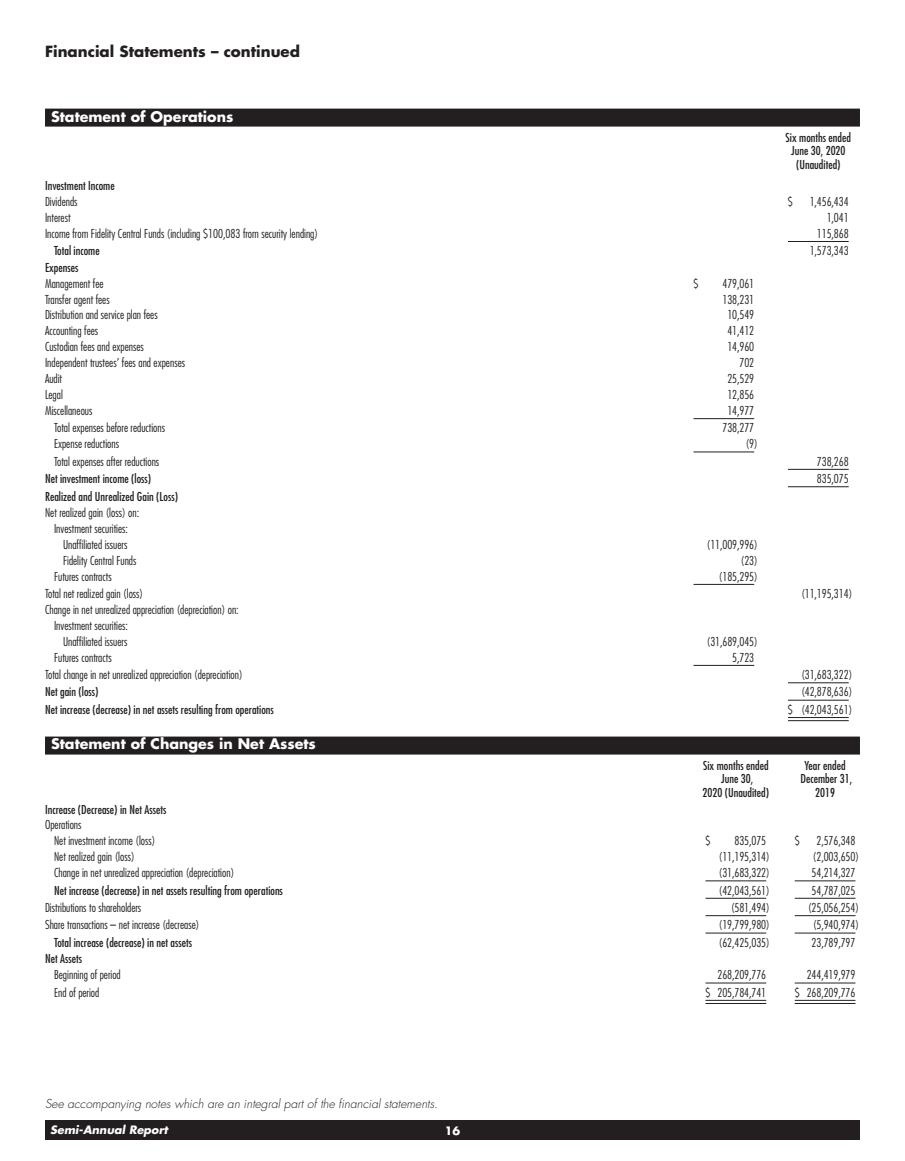
<style>
.page{position:relative;width:905px;height:1161px;background:#fff}
.page>*{position:absolute;margin:0;border:0;box-sizing:border-box;transform-origin:0 0}
.t1{font:700 15px "Futura Std";color:#231f20}
.t2{font:700 14.25px "Futura Std";color:#fff}
.t3{font:300 condensed 12px/15.9px "Futura Std";color:#231f20;text-align:center}
.t4{font:condensed 12px/13.5px "Futura Std";color:#231f20;text-align:center}
.t5{font:italic 300 12px "Futura Std";color:#231f20}
.t6{font:italic 700 11.25px "Futura Std";color:#fff}
.t7{font:700 11.25px "Futura Std";color:#fff}
</style>
<div class="page">
<div style="left:45px;top:1120px;width:815px;height:20px;background:#231f20"></div>
<hr style="left:788px;top:241px;width:60px;height:1px;background:#231f20">
<hr style="left:693px;top:418px;width:61px;height:1px;background:#231f20">
<hr style="left:693px;top:452px;width:61px;height:1px;background:#231f20">
<hr style="left:788px;top:469px;width:60px;height:1px;background:#231f20">
<hr style="left:788px;top:486px;width:60px;height:1px;background:#231f20">
<hr style="left:693px;top:584px;width:61px;height:1px;background:#231f20">
<hr style="left:693px;top:665px;width:61px;height:1px;background:#231f20">
<hr style="left:788px;top:682px;width:60px;height:1px;background:#231f20">
<hr style="left:788px;top:700px;width:60px;height:1px;background:#231f20">
<hr style="left:788px;top:717px;width:60px;height:1px;background:#231f20">
<hr style="left:788px;top:720px;width:60px;height:1px;background:#231f20">
<div style="left:45px;top:109px;width:815px;height:18px;background:#231f20"></div>
<hr style="left:705px;top:880px;width:61px;height:1px;background:#231f20">
<hr style="left:794px;top:880px;width:61px;height:1px;background:#231f20">
<hr style="left:705px;top:898px;width:61px;height:1px;background:#231f20">
<hr style="left:794px;top:898px;width:61px;height:1px;background:#231f20">
<hr style="left:705px;top:915px;width:61px;height:1px;background:#231f20">
<hr style="left:794px;top:915px;width:61px;height:1px;background:#231f20">
<hr style="left:705px;top:933px;width:61px;height:1px;background:#231f20">
<hr style="left:794px;top:933px;width:61px;height:1px;background:#231f20">
<hr style="left:705px;top:983px;width:61px;height:1px;background:#231f20">
<hr style="left:705px;top:1000px;width:61px;height:1px;background:#231f20">
<hr style="left:705px;top:1003px;width:61px;height:1px;background:#231f20">
<hr style="left:794px;top:983px;width:61px;height:1px;background:#231f20">
<hr style="left:794px;top:1000px;width:61px;height:1px;background:#231f20">
<hr style="left:794px;top:1003px;width:61px;height:1px;background:#231f20">
<div style="left:45px;top:737px;width:815px;height:18px;background:#231f20"></div>
<p class="t1" style="left:45px;top:42px;width:256px">Financial Statements – continued</p>
<p class="t2" style="left:51px;top:107px;width:184px">Statement of Operations</p>
<p class="t4" style="left:785px;top:131px;width:67px">Six months ended<br>June 30, 2020 (Unaudited)</p>
<p class="t4" style="left:45px;top:179px;width:71px">Investment Income</p>
<p class="t3" style="left:45px;top:194px;width:34px">Dividends</p>
<p class="t3" style="left:788px;top:194px;width:6px">$</p>
<p class="t3" style="left:809px;top:194px;width:40px">1,456,434</p>
<p class="t3" style="left:45px;top:209px;width:27px">Interest</p>
<p class="t3" style="left:826px;top:209px;width:23px">1,041</p>
<p class="t3" style="left:45px;top:225px;width:275px">Income from Fidelity Central Funds (including $100,083 from security lending)</p>
<p class="t3" style="left:817px;top:225px;width:33px">115,868</p>
<p class="t4" style="left:54px;top:244px;width:47px">Total income</p>
<p class="t3" style="left:809px;top:243px;width:40px">1,573,343</p>
<p class="t4" style="left:45px;top:261px;width:35px">Expenses</p>
<p class="t3" style="left:45px;top:275px;width:60px">Management fee</p>
<p class="t3" style="left:693px;top:275px;width:6px">$</p>
<p class="t3" style="left:722px;top:275px;width:33px">479,061</p>
<p class="t3" style="left:45px;top:291px;width:66px">Transfer agent fees</p>
<p class="t3" style="left:722px;top:291px;width:33px">138,231</p>
<p class="t3" style="left:45px;top:307px;width:114px">Distribution and service plan fees</p>
<p class="t3" style="left:727px;top:307px;width:28px">10,549</p>
<p class="t3" style="left:45px;top:323px;width:55px">Accounting fees</p>
<p class="t3" style="left:727px;top:323px;width:28px">41,412</p>
<p class="t3" style="left:45px;top:339px;width:100px">Custodian fees and expenses</p>
<p class="t3" style="left:727px;top:339px;width:28px">14,960</p>
<p class="t3" style="left:45px;top:355px;width:142px">Independent trustees’ fees and expenses</p>
<p class="t3" style="left:739px;top:355px;width:16px">702</p>
<p class="t3" style="left:45px;top:371px;width:19px">Audit</p>
<p class="t3" style="left:727px;top:371px;width:28px">25,529</p>
<p class="t3" style="left:45px;top:387px;width:19px">Legal</p>
<p class="t3" style="left:727px;top:387px;width:28px">12,856</p>
<p class="t3" style="left:45px;top:402px;width:49px">Miscellaneous</p>
<p class="t3" style="left:727px;top:402px;width:28px">14,977</p>
<p class="t3" style="left:54px;top:420px;width:113px">Total expenses before reductions</p>
<p class="t3" style="left:722px;top:420px;width:33px">738,277</p>
<p class="t3" style="left:54px;top:436px;width:67px">Expense reductions</p>
<p class="t3" style="left:745px;top:436px;width:14px">(9)</p>
<p class="t3" style="left:54px;top:453px;width:107px">Total expenses after reductions</p>
<p class="t3" style="left:817px;top:453px;width:33px">738,268</p>
<p class="t4" style="left:45px;top:472px;width:108px">Net investment income (loss)</p>
<p class="t3" style="left:817px;top:471px;width:33px">835,075</p>
<p class="t4" style="left:45px;top:490px;width:134px">Realized and Unrealized Gain (Loss)</p>
<p class="t3" style="left:45px;top:505px;width:96px">Net realized gain (loss) on:<br>Investment securities:<br>Unaffiliated issuers</p>
<p class="t3" style="left:706px;top:536px;width:52px">(11,009,996)</p>
<p class="t3" style="left:63px;top:552px;width:75px">Fidelity Central Funds</p>
<p class="t3" style="left:740px;top:552px;width:18px">(23)</p>
<p class="t3" style="left:54px;top:568px;width:59px">Futures contracts</p>
<p class="t3" style="left:719px;top:568px;width:40px">(185,295)</p>
<p class="t3" style="left:45px;top:586px;width:100px">Total net realized gain (loss)</p>
<p class="t3" style="left:801px;top:586px;width:52px">(11,195,314)</p>
<p class="t3" style="left:45px;top:602px;width:195px">Change in net unrealized appreciation (depreciation) on:</p>
<p class="t3" style="left:54px;top:617px;width:76px">Investment securities:</p>
<p class="t3" style="left:63px;top:633px;width:66px">Unaffiliated issuers</p>
<p class="t3" style="left:706px;top:633px;width:52px">(31,689,045)</p>
<p class="t3" style="left:54px;top:649px;width:59px">Futures contracts</p>
<p class="t3" style="left:732px;top:649px;width:23px">5,723</p>
<p class="t3" style="left:45px;top:667px;width:199px">Total change in net unrealized appreciation (depreciation)</p>
<p class="t3" style="left:801px;top:667px;width:52px">(31,683,322)</p>
<p class="t4" style="left:45px;top:685px;width:55px">Net gain (loss)</p>
<p class="t3" style="left:801px;top:684px;width:52px">(42,878,636)</p>
<p class="t4" style="left:45px;top:703px;width:230px">Net increase (decrease) in net assets resulting from operations</p>
<p class="t3" style="left:788px;top:701px;width:66px">$ (42,043,561)</p>
<p class="t2" style="left:51px;top:735px;width:266px">Statement of Changes in Net Assets</p>
<p class="t4" style="left:702px;top:759px;width:68px">Six months ended<br>June 30,<br>2020 (Unaudited)</p>
<p class="t4" style="left:800px;top:759px;width:53px">Year ended<br>December 31,<br>2019</p>
<p class="t4" style="left:45px;top:802px;width:123px">Increase (Decrease) in Net Assets</p>
<p class="t3" style="left:54px;top:817px;width:103px;text-align:left;text-indent:-9px">Operations<br>Net investment income (loss)</p>
<p class="t3" style="left:705px;top:833px;width:6px">$</p>
<p class="t3" style="left:734px;top:833px;width:33px">835,075</p>
<p class="t3" style="left:794px;top:833px;width:6px">$</p>
<p class="t3" style="left:816px;top:833px;width:40px">2,576,348</p>
<p class="t3" style="left:54px;top:849px;width:82px">Net realized gain (loss)</p>
<p class="t3" style="left:718px;top:849px;width:52px">(11,195,314)</p>
<p class="t3" style="left:813px;top:849px;width:48px">(2,003,650)</p>
<p class="t3" style="left:54px;top:865px;width:182px">Change in net unrealized appreciation (depreciation)</p>
<p class="t3" style="left:718px;top:865px;width:52px">(31,683,322)</p>
<p class="t3" style="left:811px;top:865px;width:45px">54,214,327</p>
<p class="t4" style="left:54px;top:883px;width:230px">Net increase (decrease) in net assets resulting from operations</p>
<p class="t3" style="left:718px;top:882px;width:52px">(42,043,561)</p>
<p class="t3" style="left:811px;top:882px;width:45px">54,787,025</p>
<p class="t3" style="left:45px;top:900px;width:98px">Distributions to shareholders</p>
<p class="t3" style="left:731px;top:900px;width:40px">(581,494)</p>
<p class="t3" style="left:808px;top:900px;width:52px">(25,056,254)</p>
<p class="t3" style="left:45px;top:917px;width:156px">Share transactions – net increase (decrease)</p>
<p class="t3" style="left:719px;top:917px;width:52px">(19,799,980)</p>
<p class="t3" style="left:813px;top:917px;width:48px">(5,940,974)</p>
<p class="t4" style="left:54px;top:935px;width:139px">Total increase (decrease) in net assets</p>
<p class="t3" style="left:719px;top:934px;width:52px">(62,425,035)</p>
<p class="t3" style="left:811px;top:934px;width:45px">23,789,797</p>
<p class="t4" style="left:45px;top:952px;width:38px">Net Assets</p>
<p class="t3" style="left:54px;top:967px;width:68px">Beginning of period</p>
<p class="t3" style="left:717px;top:967px;width:50px">268,209,776</p>
<p class="t3" style="left:806px;top:967px;width:50px">244,419,979</p>
<p class="t3" style="left:54px;top:984px;width:47px">End of period</p>
<p class="t3" style="left:705px;top:984px;width:62px">$ 205,784,741</p>
<p class="t3" style="left:794px;top:984px;width:62px">$ 268,209,776</p>
<p class="t5" style="left:45px;top:1096px;width:394px">See accompanying notes which are an integral part of the financial statements.</p>
<p class="t6" style="left:50px;top:1123px;width:119px">Semi-Annual Report</p>
<p class="t7" style="left:445px;top:1124px;width:17px">16</p>
</div>
